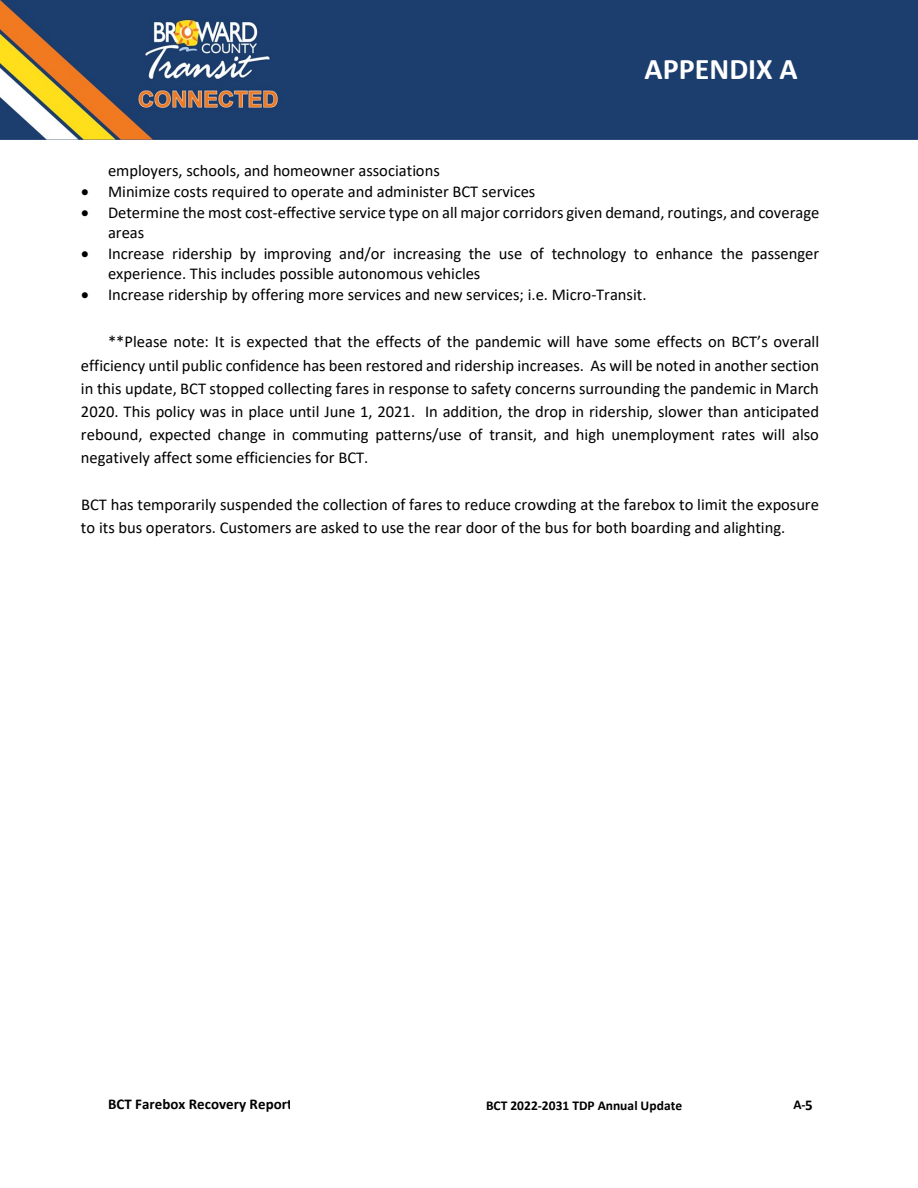
<style>
.page{position:relative;width:918px;height:1188px;background:#fff}
.page>*{position:absolute;margin:0;border:0;box-sizing:border-box;transform-origin:0 0}
.t1{font:700 30px "Calibri";color:#fff}
.t2{font:16.5px/23.2px "Calibri";color:#000}
.t3{font:700 15px "Calibri";letter-spacing:.005em;color:#000}
.t4{font:700 13.5px "Calibri";color:#000}
</style>
<div class="page">
<img style="left:0;top:0;width:918px;height:140px">
<p class="t1" style="left:645px;top:48px;width:155px">APPENDIX A</p>
<p class="t2" style="left:108px;top:158px;width:333px">employers, schools, and homeowner associations</p>
<p class="t2" style="left:81px;top:179px;width:456px">• Minimize costs required to operate and administer BCT services</p>
<p class="t2" style="left:108px;top:202px;width:713px;line-height:20.1px;text-indent:-27px">• Determine the most cost-effective service type on all major corridors given demand, routings, and coverage areas</p>
<p class="t2" style="left:108px;top:243px;width:713px;line-height:20.1px;text-indent:-27px">• Increase ridership by improving and/or increasing the use of technology to enhance the passenger experience. This includes possible autonomous vehicles</p>
<p class="t2" style="left:81px;top:282px;width:567px">• Increase ridership by offering more services and new services; i.e. Micro-Transit.</p>
<p class="t2" style="left:81px;top:330px;width:740px;text-align:justify;text-indent:27px">**Please note: It is expected that the effects of the pandemic will have some effects on BCT’s overall efficiency until public confidence has been restored and ridership increases. As will be noted in another section in this update, BCT stopped collecting fares in response to safety concerns surrounding the pandemic in March 2020. This policy was in place until June 1, 2021. In addition, the drop in ridership, slower than anticipated rebound, expected change in commuting patterns/use of transit, and high unemployment rates will also negatively affect some efficiencies for BCT.</p>
<p class="t2" style="left:81px;top:492px;width:739px">BCT has temporarily suspended the collection of fares to reduce crowding at the farebox to limit the exposure to its bus operators. Customers are asked to use the rear door of the bus for both boarding and alighting.</p>
<p class="t3" style="left:108px;top:1094px;width:186px">BCT Farebox Recovery Report</p>
<p class="t4" style="left:486px;top:1096px;width:198px">BCT 2022-2031 TDP Annual Update</p>
<p class="t3" style="left:805px;top:1094px;width:9px">5</p>
<p class="t4" style="left:793px;top:1095px;width:14px">A-</p>
</div>
